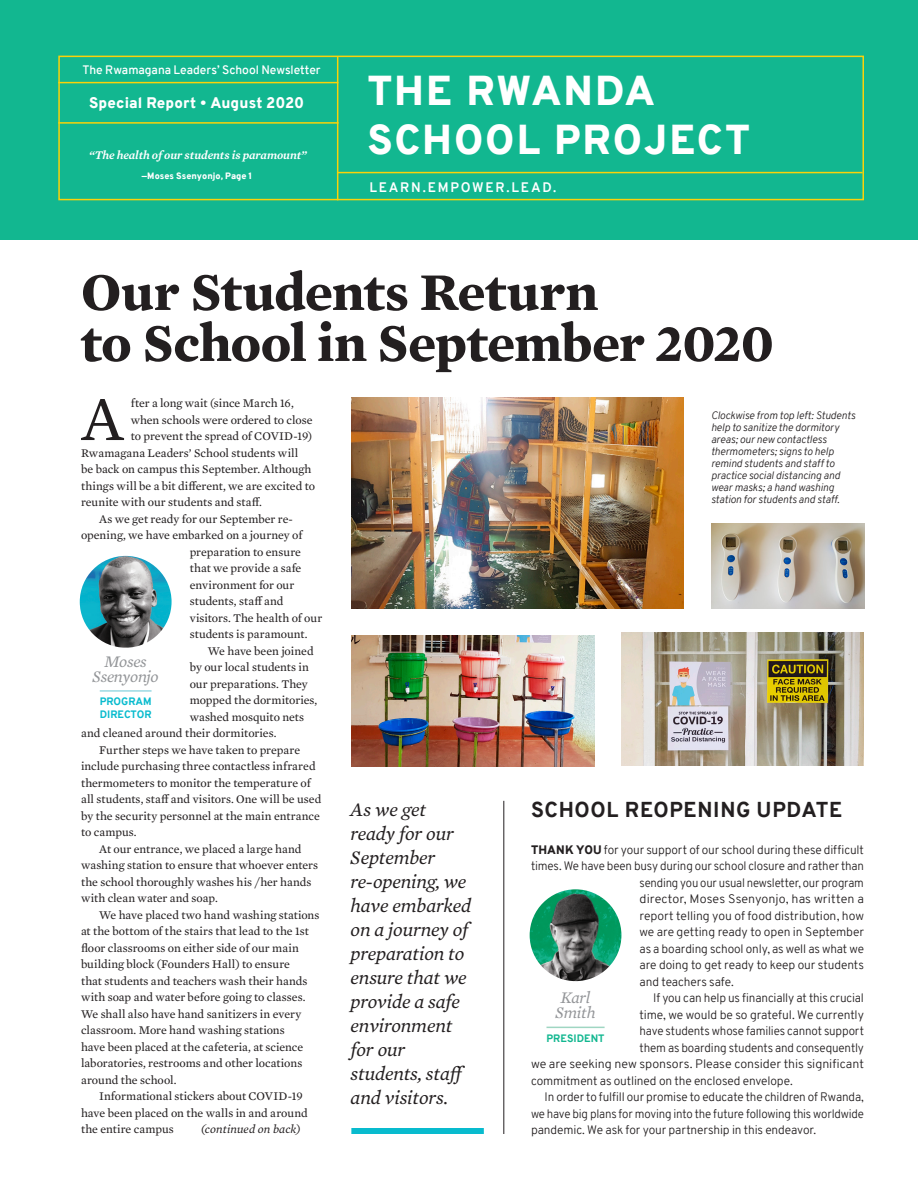
<style>
.page{position:relative;width:918px;height:1188px;background:#fff}
.page>*{position:absolute;margin:0;border:0;box-sizing:border-box;transform-origin:0 0}
._1st_Para_Dropcap{font:63.75px "Mercury Text G2";color:#231f20}
.Headline{font:700 54px/51px "Mercury Text G2";letter-spacing:-.015em;color:#231f20}
.t1{font:800 40.8px/48.9px "Overpass";letter-spacing:.045em;color:#fff}
.Sans_Serif_Headline{font:800 21px "Overpass";letter-spacing:.035em;color:#231f20}
.t2{font:italic 19.5px/24px "Mercury Text G2";letter-spacing:-.01em;color:#231f20}
.t3{font:italic 16.5px/15px "Mercury Text G2";letter-spacing:-.02em;color:#939598;text-align:center}
.Sans_Serif_Text{font:800 15px "Overpass";letter-spacing:.01em;color:#fff}
.t4{font:700 13.5px "Overpass";letter-spacing:.125em;color:#fff}
.Text{font:12px/16.5px "Mercury Text G2";color:#231f20}
.Sans_Serif_Text-2{font:300 12px/16.5px "Overpass";letter-spacing:-.01em;color:#231f20;text-align:justify}
._1st_Para_Dropcap-2{font:12px "Mercury Text G2";color:#231f20}
.Sans_Serif_Text-3{font:300 12px "Overpass";letter-spacing:-.01em;color:#231f20;scale:1.04 1}
.Sans_Serif_Text-4{font:300 12px "Overpass";letter-spacing:-.01em;color:#231f20;scale:.95 1}
.Sans_Serif_Headline-2{font:600 12px "Overpass";color:#fff}
.Sans_Serif_Text-5{font:italic 600 12px "Mercury Text G2";letter-spacing:-.01em;color:#fff}
.Sans_Serif_Text-6{font:300 12px "Overpass";letter-spacing:-.01em;color:#231f20;scale:1.05 1}
.Text-2{font:italic 12px "Mercury Text G2";letter-spacing:.01em;color:#231f20}
.Sans_Serif_Text-7{font:italic 300 10.5px/12px "Overpass";letter-spacing:-.005em;color:#231f20}
.t5{font:800 10.5px/12.6px "Overpass";color:#08bbce}
.t6{font:800 10.5px "Overpass";color:#12b790}
.Sans_Serif_Headline-3{font:800 9px "Overpass";letter-spacing:.005em;color:#fff}
.s1{font-weight:800}
</style>
<div class="page">
<div style="left:0;top:0;width:918px;height:240px;background:#12b790"></div>
<hr style="left:337px;top:57px;width:1px;height:143px;background:#fad209">
<div style="left:58px;top:56px;width:806px;height:144px;border:2px solid #fad209"></div>
<hr style="left:58px;top:82px;width:280px;height:1px;background:#fad209">
<hr style="left:337px;top:172px;width:526px;height:1px;background:#fad209">
<hr style="left:58px;top:122px;width:281px;height:2px;background:#fad209">
<img style="left:351px;top:397px;width:333px;height:212px">
<img style="left:711px;top:524px;width:153px;height:85px">
<img style="left:621px;top:633px;width:243px;height:133px">
<img style="left:351px;top:635px;width:243px;height:131px">
<hr style="left:504px;top:801px;width:1px;height:333px;background:#231f20">
<hr style="left:546px;top:1027px;width:59px;height:1px;background:#9fd6c2">
<img style="left:530px;top:889px;width:91px;height:92px;border-radius:46px">
<div style="left:351px;top:1128px;width:133px;height:6px;background:#08bbce"></div>
<hr style="left:100px;top:690px;width:52px;height:2px;background:#9bd9e3">
<img style="left:80px;top:556px;width:92px;height:92px;border-radius:46px">
<p class="Sans_Serif_Headline-2" style="left:82px;top:62px;width:240px">The Rwamagana Leaders’ School Newsletter</p>
<p class="Sans_Serif_Text" style="left:89px;top:92px;width:216px">Special Report • August 2020</p>
<p class="Sans_Serif_Text-5" style="left:89px;top:146px;width:219px">“The health of our students is paramount”</p>
<p class="Sans_Serif_Headline-3" style="left:142px;top:169px;width:112px">—Moses Ssenyonjo, Page 1</p>
<p class="t1" style="left:367px;top:67px;width:384px">THE RWANDA<br>SCHOOL PROJECT</p>
<p class="t4" style="left:369px;top:177px;width:188px">LEARN.EMPOWER.LEAD.</p>
<p class="Headline" style="left:81px;top:264px;width:694px">Our Students Return<br>to School in September 2020</p>
<p class="Sans_Serif_Text-7" style="left:711px;top:409px;width:146px">Clockwise from top left: Students help to sanitize the dormitory areas; our new contactless thermometers; signs to help remind students and staff to practice social distancing and wear masks; a hand washing station for students and staff.</p>
<p class="_1st_Para_Dropcap" style="left:81px;top:373px;width:45px">A</p>
<p class="_1st_Para_Dropcap-2" style="left:131px;top:394px;width:165px">fter a long wait (since March 16,</p>
<p class="_1st_Para_Dropcap-2" style="left:131px;top:411px;width:183px">when schools were ordered to close</p>
<p class="_1st_Para_Dropcap-2" style="left:131px;top:427px;width:183px">to prevent the spread of COVID-19)</p>
<p class="_1st_Para_Dropcap-2" style="left:81px;top:444px;width:219px">Rwamagana Leaders’ School students will</p>
<p class="_1st_Para_Dropcap-2" style="left:81px;top:460px;width:232px">be back on campus this September. Although</p>
<p class="_1st_Para_Dropcap-2" style="left:81px;top:477px;width:236px">things will be a bit different, we are excited to</p>
<p class="_1st_Para_Dropcap-2" style="left:81px;top:493px;width:183px">reunite with our students and staff.</p>
<p class="Text" style="left:99px;top:510px;width:196px">As we get ready for our September re-</p>
<p class="Text" style="left:81px;top:526px;width:223px">opening, we have embarked on a journey of</p>
<p class="Text" style="left:190px;top:543px;width:113px">preparation to ensure</p>
<p class="Text" style="left:190px;top:559px;width:113px">that we provide a safe</p>
<p class="Text" style="left:190px;top:576px;width:106px">environment for our</p>
<p class="Text" style="left:190px;top:592px;width:95px">students, staff and</p>
<p class="Text" style="left:190px;top:609px;width:134px">visitors. The health of our</p>
<p class="Text" style="left:190px;top:625px;width:119px">students is paramount.</p>
<p class="Text" style="left:208px;top:642px;width:107px">We have been joined</p>
<p class="Text" style="left:190px;top:658px;width:121px">by our local students in</p>
<p class="Text" style="left:190px;top:675px;width:120px">our preparations. They</p>
<p class="Text" style="left:190px;top:691px;width:129px">mopped the dormitories,</p>
<p class="Text" style="left:190px;top:708px;width:116px">washed mosquito nets</p>
<p class="Text" style="left:81px;top:724px;width:197px">and cleaned around their dormitories.</p>
<p class="Text" style="left:81px;top:741px;width:242px;text-indent:18px">Further steps we have taken to prepare include purchasing three contactless infrared thermometers to monitor the temperature of all students, staff and visitors. One will be used by the security personnel at the main entrance to campus.</p>
<p class="Text" style="left:81px;top:840px;width:239px;text-indent:18px">At our entrance, we placed a large hand washing station to ensure that whoever enters the school thoroughly washes his /her hands with clean water and soap.</p>
<p class="Text" style="left:81px;top:906px;width:240px;text-indent:18px">We have placed two hand washing stations at the bottom of the stairs that lead to the 1st floor classrooms on either side of our main building block (Founders Hall) to ensure<br>that students and teachers wash their hands with soap and water before going to classes.<br>We shall also have hand sanitizers in every classroom. More hand washing stations<br>have been placed at the cafeteria, at science laboratories, restrooms and other locations around the school.</p>
<p class="Text" style="left:81px;top:1087px;width:228px;text-indent:18px">Informational stickers about COVID-19 have been placed on the walls in and around the entire campus</p>
<p class="t3" style="left:93px;top:653px;width:68px">Moses<br>Ssenyonjo</p>
<p class="t5" style="left:100px;top:695px;width:53px">PROGRAM<br>DIRECTOR</p>
<p class="Sans_Serif_Headline" style="left:531px;top:794px;width:313px">SCHOOL REOPENING UPDATE</p>
<p class="t2" style="left:351px;top:797px;width:122px">As we get ready for our<br>September re-opening, we have embarked on a journey of preparation to ensure that we provide a safe environment for our students, staff and visitors.</p>
<p class="Sans_Serif_Text-2" style="left:531px;top:841px;width:334px"><span class="s1">THANK YOU</span> for your support of our school during these difficult</p>
<p class="Sans_Serif_Text-2" style="left:531px;top:858px;width:334px">times. We have been busy during our school closure and rather than</p>
<p class="Sans_Serif_Text-4" style="left:640px;top:874px;width:238px">sending you our usual newsletter, our program</p>
<p class="Sans_Serif_Text-6" style="left:640px;top:890px;width:215px">director, Moses Ssenyonjo, has written a</p>
<p class="Sans_Serif_Text-2" style="left:640px;top:907px;width:226px">report telling you of food distribution, how</p>
<p class="Sans_Serif_Text-2" style="left:640px;top:924px;width:226px">we are getting ready to open in September</p>
<p class="Sans_Serif_Text-2" style="left:640px;top:940px;width:226px">as a boarding school only, as well as what we</p>
<p class="Sans_Serif_Text-2" style="left:640px;top:957px;width:226px">are doing to get ready to keep our students</p>
<p class="Sans_Serif_Text-2" style="left:640px;top:973px;width:96px">and teachers safe.</p>
<p class="Sans_Serif_Text-2" style="left:653px;top:990px;width:212px">If you can help us financially at this crucial</p>
<p class="Sans_Serif_Text-2" style="left:640px;top:1006px;width:226px">time, we would be so grateful. We currently</p>
<p class="Sans_Serif_Text-2" style="left:640px;top:1023px;width:226px">have students whose families cannot support</p>
<p class="Sans_Serif_Text-2" style="left:640px;top:1039px;width:226px">them as boarding students and consequently</p>
<p class="Sans_Serif_Text-3" style="left:531px;top:1055px;width:322px">we are seeking new sponsors. Please consider this significant</p>
<p class="Sans_Serif_Text-2" style="left:531px;top:1072px;width:263px">commitment as outlined on the enclosed envelope.</p>
<p class="Sans_Serif_Text-2" style="left:531px;top:1089px;width:335px;text-indent:14px">In order to fulfill our promise to educate the children of Rwanda, we have big plans for moving into the future following this worldwide pandemic. We ask for your partnership in this endeavor.</p>
<p class="t3" style="left:556px;top:989px;width:41px">Karl<br>Smith</p>
<p class="t6" style="left:546px;top:1030px;width:60px">PRESIDENT</p>
<p class="Text-2" style="left:201px;top:1120px;width:101px">(continued on back)</p>
</div>
